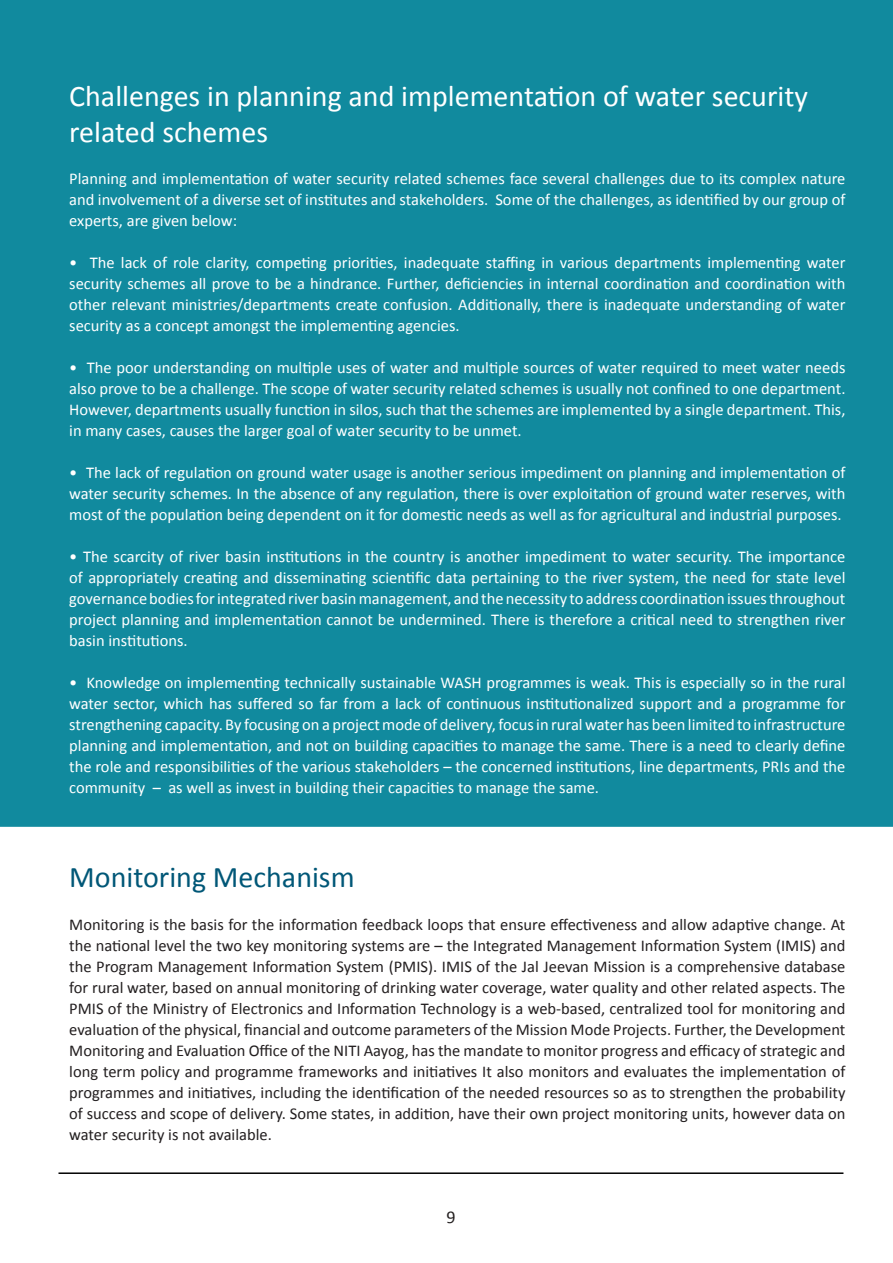
<style>
.page{position:relative;width:893px;height:1263px;background:#fff}
.page>*{position:absolute;margin:0;border:0;box-sizing:border-box;transform-origin:0 0}
.t1{font:30px/36px "Calibri";color:#fff}
.Paragraph_Style_3{font:30px "Calibri";color:#005777}
.t2{font:18px "Calibri";color:#231f20}
.Paragraph_Style_3-2{font:16.5px/21px "Calibri";color:#fff;text-align:justify}
.Paragraph_Style_3-3{font:16.5px/21px "Calibri";color:#231f20;text-align:justify}
</style>
<div class="page">
<div style="left:0;top:0;width:893px;height:827px;background:#118a9e"></div>
<hr style="left:58px;top:1172px;width:785px;height:2px;background:#000">
<p class="t1" style="left:69px;top:78px;width:740px">Challenges in planning and implementation of water security related schemes</p>
<p class="Paragraph_Style_3-2" style="left:69px;top:168px;width:778px">Planning and implementation of water security related schemes face several challenges due to its complex nature and involvement of a diverse set of institutes and stakeholders. Some of the challenges, as identified by our group of experts, are given below:</p>
<p class="Paragraph_Style_3-2" style="left:69px;top:252px;width:778px">• The lack of role clarity, competing priorities, inadequate staffing in various departments implementing water security schemes all prove to be a hindrance. Further, deficiencies in internal coordination and coordination with other relevant ministries/departments create confusion. Additionally, there is inadequate understanding of water security as a concept amongst the implementing agencies.</p>
<p class="Paragraph_Style_3-2" style="left:69px;top:357px;width:778px">• The poor understanding on multiple uses of water and multiple sources of water required to meet water needs also prove to be a challenge. The scope of water security related schemes is usually not confined to one department.<br>However, departments usually function in silos, such that the schemes are implemented by a single department. This, in many cases, causes the larger goal of water security to be unmet.</p>
<p class="Paragraph_Style_3-2" style="left:69px;top:462px;width:778px">• The lack of regulation on ground water usage is another serious impediment on planning and implementation of water security schemes. In the absence of any regulation, there is over exploitation of ground water reserves, with most of the population being dependent on it for domestic needs as well as for agricultural and industrial purposes.</p>
<p class="Paragraph_Style_3-2" style="left:69px;top:546px;width:778px">• The scarcity of river basin institutions in the country is another impediment to water security. The importance of appropriately creating and disseminating scientific data pertaining to the river system, the need for state level governance bodies for integrated river basin management, and the necessity to address coordination issues throughout project planning and implementation cannot be undermined. There is therefore a critical need to strengthen river basin institutions.</p>
<p class="Paragraph_Style_3-2" style="left:69px;top:672px;width:778px">• Knowledge on implementing technically sustainable WASH programmes is weak. This is especially so in the rural water sector, which has suffered so far from a lack of continuous institutionalized support and a programme for strengthening capacity. By focusing on a project mode of delivery, focus in rural water has been limited to infrastructure planning and implementation, and not on building capacities to manage the same. There is a need to clearly define the role and responsibilities of the various stakeholders – the concerned institutions, line departments, PRIs and the community – as well as invest in building their capacities to manage the same.</p>
<p class="Paragraph_Style_3" style="left:69px;top:858px;width:287px">Monitoring Mechanism</p>
<p class="Paragraph_Style_3-3" style="left:69px;top:913px;width:778px">Monitoring is the basis for the information feedback loops that ensure effectiveness and allow adaptive change. At the national level the two key monitoring systems are – the Integrated Management Information System (IMIS) and the Program Management Information System (PMIS). IMIS of the Jal Jeevan Mission is a comprehensive database for rural water, based on annual monitoring of drinking water coverage, water quality and other related aspects. The PMIS of the Ministry of Electronics and Information Technology is a web-based, centralized tool for monitoring and evaluation of the physical, financial and outcome parameters of the Mission Mode Projects. Further, the Development Monitoring and Evaluation Office of the NITI Aayog, has the mandate to monitor progress and efficacy of strategic and long term policy and programme frameworks and initiatives It also monitors and evaluates the implementation of programmes and initiatives, including the identification of the needed resources so as to strengthen the probability of success and scope of delivery. Some states, in addition, have their own project monitoring units, however data on water security is not available.</p>
<p class="t2" style="left:446px;top:1206px;width:11px">9</p>
</div>
